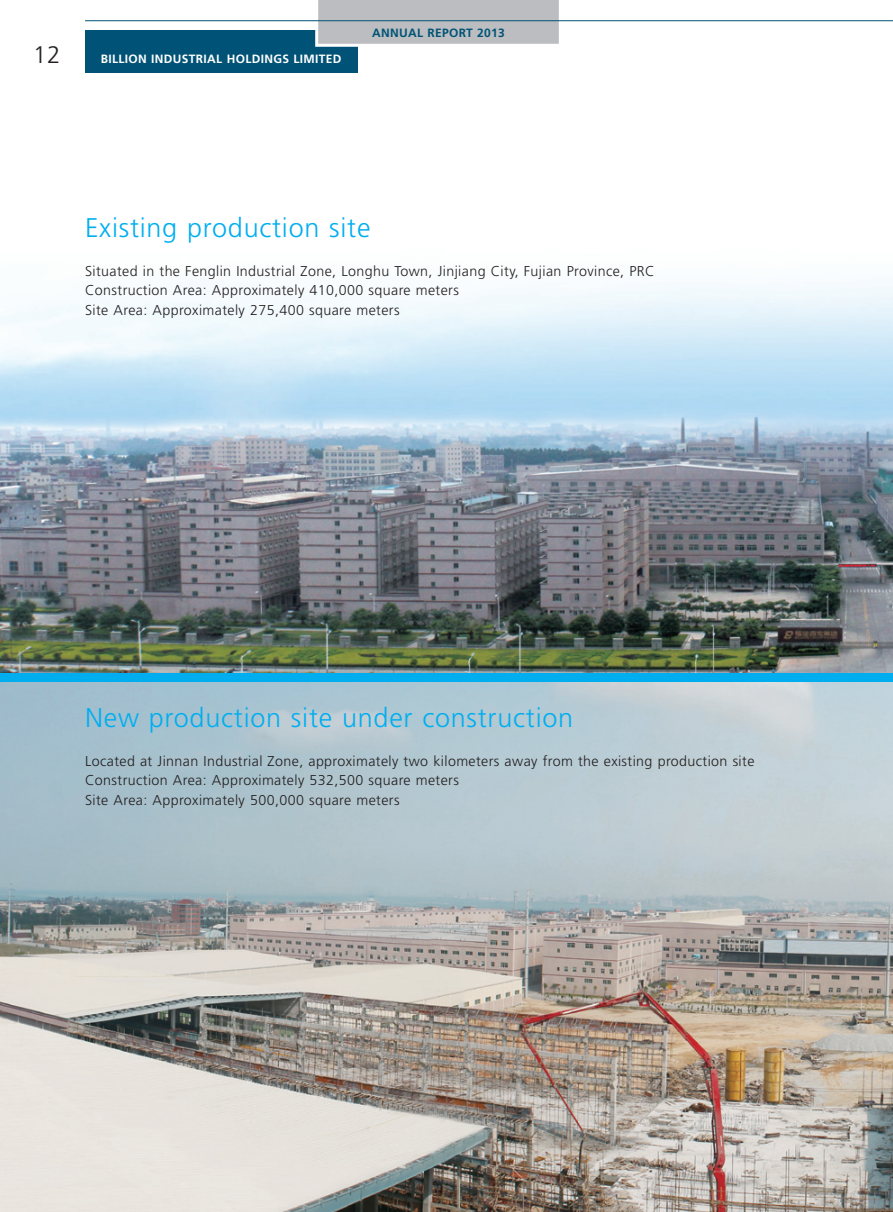
<style>
.page{position:relative;width:893px;height:1212px;background:#fff}
.page>*{position:absolute;margin:0;border:0;box-sizing:border-box;transform-origin:0 0}
.Body_Text{font:300 27px "Frutiger LT Std";letter-spacing:.03em;color:#00aeef}
.t1{font:300 24px "Frutiger LT Std";color:#231f20}
.Body_Text-2{font:300 14.25px "Frutiger LT Std";letter-spacing:.03em;color:#231f20}
.t2{font:700 12px "Frutiger LT Std";letter-spacing:.03em;color:#fff}
.t3{font:700 12px "Frutiger LT Std";letter-spacing:.03em;color:#005376}
</style>
<div class="page">
<img style="left:0;top:280px;width:893px;height:393px">
<img style="left:0;top:681px;width:893px;height:531px">
<div style="left:0;top:673px;width:893px;height:8px;background:#00aeef"></div>
<div style="left:85px;top:30px;width:272px;height:42px;background:#005376"></div>
<svg style="left:315px;top:0;width:247px;height:47px"></svg>
<hr style="left:85px;top:20px;width:808px;height:1px;background:#005376">
<h2 class="t1" style="left:33px;top:41px;width:29px">12</h2>
<p class="t2" style="left:101px;top:52px;width:242px">BILLION INDUSTRIAL HOLDINGS LIMITED</p>
<p class="t3" style="left:372px;top:26px;width:134px">ANNUAL REPORT 2013</p>
<p class="Body_Text" style="left:85px;top:212px;width:287px">Existing production site</p>
<p class="Body_Text-2" style="left:85px;top:263px;width:571px">Situated in the Fenglin Industrial Zone, Longhu Town, Jinjiang City, Fujian Province, PRC</p>
<p class="Body_Text-2" style="left:85px;top:282px;width:375px">Construction Area: Approximately 410,000 square meters</p>
<p class="Body_Text-2" style="left:85px;top:302px;width:316px">Site Area: Approximately 275,400 square meters</p>
<p class="Body_Text" style="left:85px;top:702px;width:490px">New production site under construction</p>
<p class="Body_Text-2" style="left:85px;top:753px;width:671px">Located at Jinnan Industrial Zone, approximately two kilometers away from the existing production site</p>
<p class="Body_Text-2" style="left:85px;top:772px;width:375px">Construction Area: Approximately 532,500 square meters</p>
<p class="Body_Text-2" style="left:85px;top:792px;width:316px">Site Area: Approximately 500,000 square meters</p>
</div>
